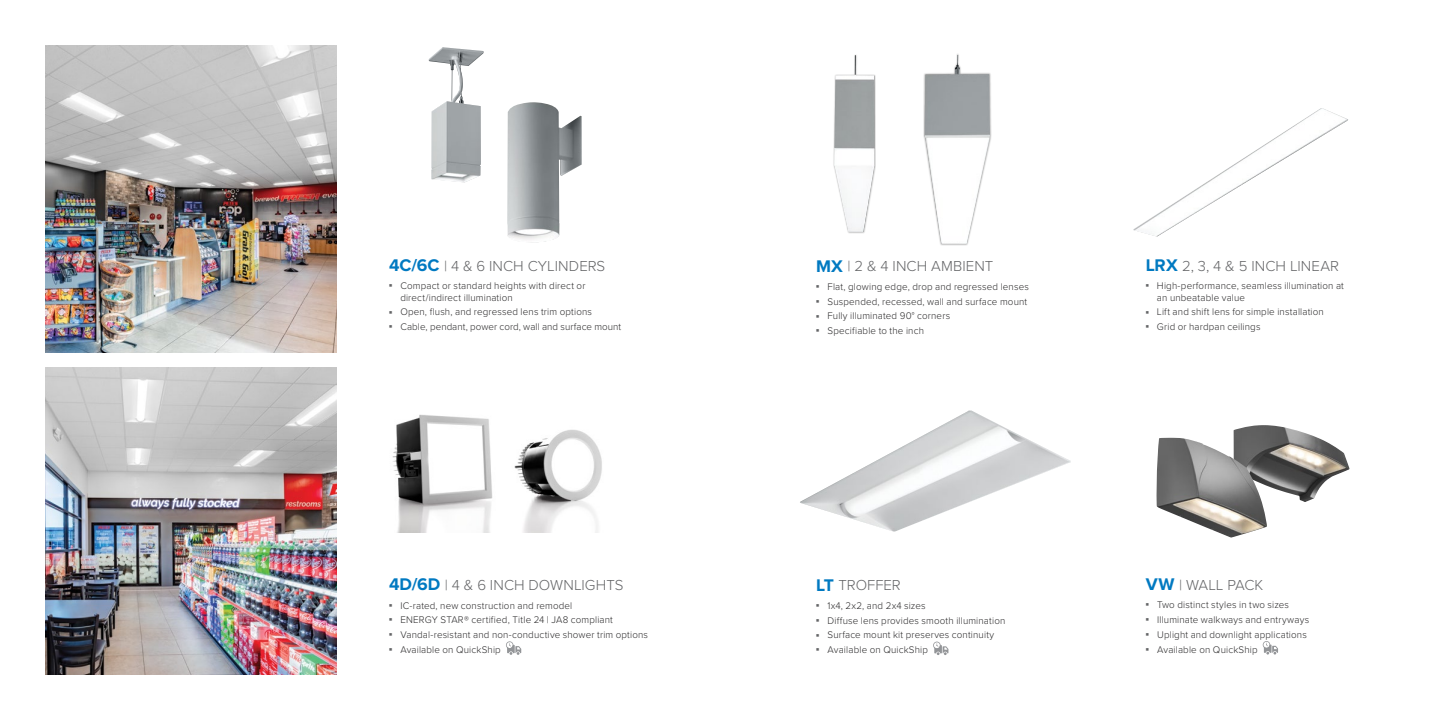
<style>
.page{position:relative;width:1440px;height:720px;background:#fff}
.page>*{position:absolute;margin:0;border:0;box-sizing:border-box;transform-origin:0 0}
.Fixture_Heading{font:300 15px "Proxima Nova";letter-spacing:.005em;color:#636466}
.Fixture_Heading-2{font:300 15px "Proxima Nova";letter-spacing:-.015em;color:#636466}
.t1{font:300 10px/11.2px "Proxima Nova";letter-spacing:.015em;color:#292829}
.s1{font-weight:700;font-size:17.5px;color:#0079c1}
</style>
<div class="page">
<img style="left:45px;top:45px;width:292px;height:308px">
<div style="left:832px;top:54px;width:44px;height:180px;background:#000;opacity:.33"></div>
<img style="left:834px;top:55px;width:41px;height:177px">
<div style="left:923px;top:53px;width:68px;height:192px;background:#000;opacity:.33"></div>
<img style="left:925px;top:55px;width:65px;height:189px">
<img style="left:507px;top:102px;width:75px;height:141px">
<img style="left:429px;top:47px;width:55px;height:135px">
<svg style="left:506px;top:641px;width:15px;height:14px"></svg>
<img style="left:392px;top:414px;width:101px;height:119px">
<img style="left:514px;top:429px;width:88px;height:104px">
<svg style="left:933px;top:642px;width:15px;height:13px"></svg>
<img style="left:800px;top:410px;width:271px;height:122px">
<svg style="left:1263px;top:641px;width:15px;height:14px"></svg>
<img style="left:1234px;top:425px;width:116px;height:77px">
<img style="left:1156px;top:438px;width:111px;height:100px">
<img style="left:1133px;top:108px;width:215px;height:129px">
<img style="left:45px;top:367px;width:292px;height:308px">
<p class="Fixture_Heading" style="left:389px;top:254px;width:218px"><span class="s1">4C/6C</span> | 4 &amp; 6 INCH CYLINDERS</p>
<p class="t1" style="left:400px;top:280px;width:187px;text-indent:-11px"><sup>■</sup> Compact or standard heights with direct or direct/indirect illumination</p>
<p class="t1" style="left:389px;top:306px;width:204px"><sup>■</sup> Open, flush, and regressed lens trim options</p>
<p class="t1" style="left:389px;top:321px;width:234px"><sup>■</sup> Cable, pendant, power cord, wall and surface mount</p>
<p class="Fixture_Heading" style="left:389px;top:574px;width:236px"><span class="s1">4D/6D</span> | 4 &amp; 6 INCH DOWNLIGHTS</p>
<p class="t1" style="left:389px;top:599px;width:185px"><sup>■</sup> IC-rated, new construction and remodel</p>
<p class="t1" style="left:389px;top:614px;width:225px"><sup>■</sup> ENERGY STAR® certified, Title 24 | JA8 compliant</p>
<p class="t1" style="left:389px;top:629px;width:261px"><sup>■</sup> Vandal-resistant and non-conductive shower trim options</p>
<p class="t1" style="left:389px;top:644px;width:113px"><sup>■</sup> Available on QuickShip</p>
<p class="Fixture_Heading" style="left:816px;top:255px;width:178px"><span class="s1">MX</span> | 2 &amp; 4 INCH AMBIENT</p>
<p class="t1" style="left:816px;top:280px;width:214px"><sup>■</sup> Flat, glowing edge, drop and regressed lenses</p>
<p class="t1" style="left:816px;top:295px;width:212px"><sup>■</sup> Suspended, recessed, wall and surface mount</p>
<p class="t1" style="left:816px;top:310px;width:135px"><sup>■</sup> Fully illuminated 90° corners</p>
<p class="t1" style="left:816px;top:325px;width:109px"><sup>■</sup> Specifiable to the inch</p>
<p class="Fixture_Heading" style="left:816px;top:574px;width:86px"><span class="s1">LT</span> TROFFER</p>
<p class="t1" style="left:816px;top:599px;width:111px"><sup>■</sup> 1x4, 2x2, and 2x4 sizes</p>
<p class="t1" style="left:816px;top:614px;width:191px"><sup>■</sup> Diffuse lens provides smooth illumination</p>
<p class="t1" style="left:816px;top:629px;width:179px"><sup>■</sup> Surface mount kit preserves continuity</p>
<p class="t1" style="left:816px;top:644px;width:113px"><sup>■</sup> Available on QuickShip</p>
<p class="Fixture_Heading" style="left:1146px;top:254px;width:195px"><span class="s1">LRX</span> 2, 3, 4 &amp; 5 INCH LINEAR</p>
<p class="t1" style="left:1157px;top:280px;width:189px;text-indent:-11px"><sup>■</sup> High-performance, seamless illumination at an unbeatable value</p>
<p class="t1" style="left:1146px;top:306px;width:180px"><sup>■</sup> Lift and shift lens for simple installation</p>
<p class="t1" style="left:1146px;top:321px;width:116px"><sup>■</sup> Grid or hardpan ceilings</p>
<p class="Fixture_Heading-2" style="left:1146px;top:573px;width:119px"><span class="s1">VW</span> | WALL PACK</p>
<p class="t1" style="left:1146px;top:599px;width:145px"><sup>■</sup> Two distinct styles in two sizes</p>
<p class="t1" style="left:1146px;top:614px;width:165px"><sup>■</sup> Illuminate walkways and entryways</p>
<p class="t1" style="left:1146px;top:628px;width:162px"><sup>■</sup> Uplight and downlight applications</p>
<p class="t1" style="left:1146px;top:643px;width:113px"><sup>■</sup> Available on QuickShip</p>
</div>
